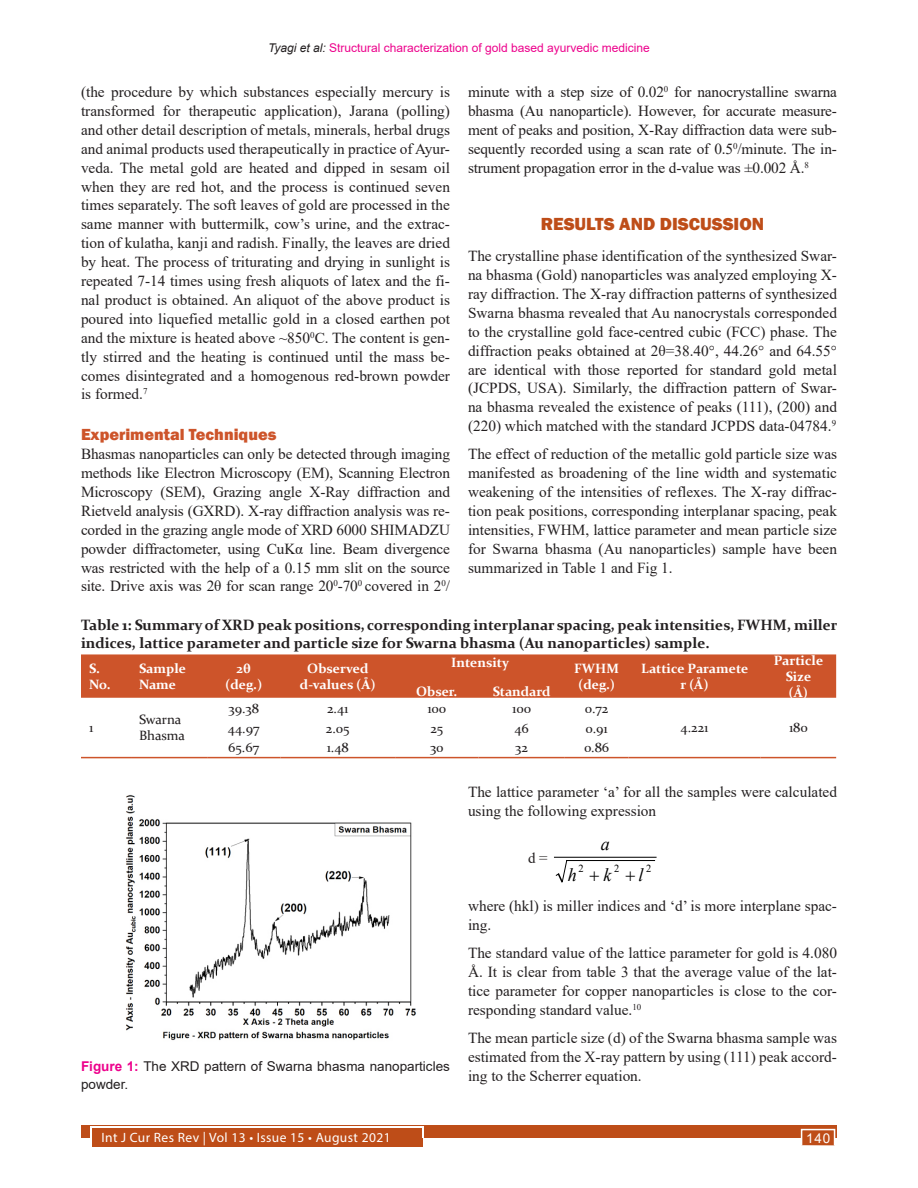
<style>
.page{position:relative;width:918px;height:1188px;background:#fff}
.page>*{position:absolute;margin:0;border:0;box-sizing:border-box;transform-origin:0 0}
.t1{font:italic 18.45px "Times New Roman";color:#000}
.Head_1{font:800 18px "Franklin Gothic";color:#be4d18}
.Head_2{font:800 16.5px "Franklin Gothic";color:#cd542a}
.Text{font:15.3px/18.9px "Times New Roman";color:#231f20;text-align:justify}
.Table_caption{font:700 15px/18px "Constantia";color:#231f20}
.equation{font:15px "Times New Roman";color:#231f20}
.Table_text{font:700 13.5px/16.2px "Constantia";color:#fff;text-align:center}
.Table_text-2{font:13.5px "Constantia";color:#231f20}
.Figure_caption{font:13.5px/18.9px "Arial";color:#231f20}
.t2{font:13.5px "Myriad Pro";letter-spacing:.03em;color:#fff}
.t3{font:13.5px "Arial";color:#fff}
.t4{font:12px "Arial";color:#ed028c}
.t5{font:10.8px "Times New Roman";color:#000}
.s1{font-style:italic;color:#231f20}
.s2{font-weight:700;color:#ed028c}
</style>
<div class="page">
<div style="left:81px;top:1125px;width:756px;height:13px;background:#be4d18"></div>
<div style="left:92px;top:1128px;width:331px;height:19px;background:#be4d18"></div>
<hr style="left:91px;top:1127px;width:332px;height:1px;background:#fff">
<div style="left:801px;top:1129px;width:34px;height:17px;background:#be4d18;border:2px solid #fff"></div>
<div style="left:81px;top:654px;width:755px;height:44px;background:#cd542a"></div>
<hr style="left:207px;top:757px;width:73px;height:1px;background:#cd542a">
<hr style="left:280px;top:757px;width:115px;height:1px;background:#cd542a">
<hr style="left:395px;top:757px;width:83px;height:1px;background:#cd542a">
<hr style="left:478px;top:757px;width:87px;height:1px;background:#cd542a">
<hr style="left:565px;top:757px;width:63px;height:1px;background:#cd542a">
<hr style="left:628px;top:757px;width:133px;height:1px;background:#cd542a">
<hr style="left:761px;top:757px;width:75px;height:1px;background:#cd542a">
<hr style="left:81px;top:757px;width:50px;height:1px;background:#cd542a">
<hr style="left:131px;top:757px;width:76px;height:1px;background:#cd542a">
<img style="left:126px;top:795px;width:290px;height:246px">
<svg style="left:555px;top:860px;width:13px;height:23px"></svg>
<hr style="left:567px;top:860px;width:88px;height:1px;background:#000">
<hr style="left:554px;top:857px;width:102px;height:1px;background:#000">
<p class="t4" style="left:268px;top:39px;width:383px"><span class="s1">Tyagi et al:</span> Structural characterization of gold based ayurvedic medicine</p>
<p class="Text" style="left:81px;top:82px;width:371px">(the procedure by which substances especially mercury is transformed for therapeutic application), Jarana (polling) and other detail description of metals, minerals, herbal drugs and animal products used therapeutically in practice of Ayur&shy;veda. The metal gold are heated and dipped in sesam oil when they are red hot, and the process is continued seven times separately. The soft leaves of gold are processed in the same manner with buttermilk, cow’s urine, and the extrac&shy;tion of kulatha, kanji and radish. Finally, the leaves are dried by heat. The process of triturating and drying in sunlight is repeated 7-14 times using fresh aliquots of latex and the fi&shy;nal product is obtained. An aliquot of the above product is poured into liquefied metallic gold in a closed earthen pot and the mixture is heated above ~850<sup>0</sup>C. The content is gen&shy;tly stirred and the heating is continued until the mass be&shy;comes disintegrated and a homogenous red-brown powder is formed.<sup>7</sup></p>
<p class="Head_2" style="left:81px;top:424px;width:197px">Experimental Techniques</p>
<p class="Text" style="left:81px;top:444px;width:371px">Bhasmas nanoparticles can only be detected through imaging methods like Electron Microscopy (EM), Scanning Electron Microscopy (SEM), Grazing angle X-Ray diffraction and Rietveld analysis (GXRD). X-ray diffraction analysis was re&shy;corded in the grazing angle mode of XRD 6000 SHIMADZU powder diffractometer, using CuKα line. Beam divergence was restricted with the help of a 0.15 mm slit on the source site. Drive axis was 2θ for scan range 20<sup>0</sup>-70<sup>0</sup> covered in 2<sup>0</sup>/</p>
<p class="Text" style="left:468px;top:82px;width:371px">minute with a step size of 0.02<sup>0</sup> for nanocrystalline swarna bhasma (Au nanoparticle). However, for accurate measure&shy;ment of peaks and position, X-Ray diffraction data were sub&shy;sequently recorded using a scan rate of 0.5<sup>0</sup>/minute. The in&shy;strument propagation error in the d-value was ±0.002 Å.<sup>8</sup></p>
<p class="Head_1" style="left:541px;top:213px;width:225px">RESULTS AND DISCUSSION</p>
<p class="Text" style="left:468px;top:246px;width:371px">The crystalline phase identification of the synthesized Swar&shy;na bhasma (Gold) nanoparticles was analyzed employing X&shy;ray diffraction. The X-ray diffraction patterns of synthesized Swarna bhasma revealed that Au nanocrystals corresponded to the crystalline gold face-centred cubic (FCC) phase. The diffraction peaks obtained at 2θ=38.40°, 44.26° and 64.55° are identical with those reported for standard gold metal (JCPDS, USA). Similarly, the diffraction pattern of Swar&shy;na bhasma revealed the existence of peaks (111), (200) and (220) which matched with the standard JCPDS data-04784.<sup>9</sup></p>
<p class="Text" style="left:468px;top:444px;width:371px">The effect of reduction of the metallic gold particle size was manifested as broadening of the line width and systematic weakening of the intensities of reflexes. The X-ray diffrac&shy;tion peak positions, corresponding interplanar spacing, peak intensities, FWHM, lattice parameter and mean particle size for Swarna bhasma (Au nanoparticles) sample have been summarized in Table 1 and Fig 1.</p>
<p class="Table_caption" style="left:81px;top:616px;width:758px">Table 1: Summary of XRD peak positions, corresponding interplanar spacing, peak intensities, FWHM, miller indices, lattice parameter and particle size for Swarna bhasma (Au nanoparticles) sample.</p>
<p class="Table_text" style="left:89px;top:660px;width:23px;text-align:left">S.<br>No.</p>
<p class="Table_text" style="left:139px;top:660px;width:48px">Sample</p>
<p class="Table_text" style="left:641px;top:660px;width:109px">Lattice Paramete r (Å)</p>
<p class="Table_text" style="left:774px;top:652px;width:51px">Particle<br>Size</p>
<p class="Table_text" style="left:451px;top:653px;width:59px">Intensity</p>
<p class="Table_text" style="left:574px;top:660px;width:46px">FWHM</p>
<p class="Table_text" style="left:578px;top:676px;width:38px">(deg.)</p>
<p class="Table_text" style="left:307px;top:660px;width:63px">Observed</p>
<p class="Table_text" style="left:300px;top:676px;width:77px">d-values (Å)</p>
<p class="Table_text" style="left:237px;top:660px;width:16px">2θ</p>
<p class="Table_text" style="left:225px;top:676px;width:38px">(deg.)</p>
<p class="Table_text" style="left:139px;top:676px;width:39px">Name</p>
<p class="Table_text" style="left:416px;top:683px;width:43px">Obser.</p>
<p class="Table_text" style="left:493px;top:683px;width:59px">Standard</p>
<p class="Table_text" style="left:789px;top:684px;width:21px">(Å)</p>
<p class="Table_text-2" style="left:89px;top:719px;width:6px">1</p>
<p class="Table_text-2" style="left:139px;top:711px;width:44px">Swarna</p>
<p class="Table_text-2" style="left:139px;top:727px;width:48px">Bhasma</p>
<p class="Table_text-2" style="left:229px;top:699px;width:32px">39.38</p>
<p class="Table_text-2" style="left:327px;top:699px;width:23px">2.41</p>
<p class="Table_text-2" style="left:427px;top:699px;width:20px">100</p>
<p class="Table_text-2" style="left:512px;top:699px;width:20px">100</p>
<p class="Table_text-2" style="left:585px;top:699px;width:25px">0.72</p>
<p class="Table_text-2" style="left:228px;top:719px;width:33px">44.97</p>
<p class="Table_text-2" style="left:326px;top:719px;width:25px">2.05</p>
<p class="Table_text-2" style="left:430px;top:719px;width:14px">25</p>
<p class="Table_text-2" style="left:514px;top:719px;width:16px">46</p>
<p class="Table_text-2" style="left:585px;top:719px;width:24px">0.91</p>
<p class="Table_text-2" style="left:681px;top:719px;width:29px">4.221</p>
<p class="Table_text-2" style="left:789px;top:719px;width:20px">180</p>
<p class="Table_text-2" style="left:228px;top:739px;width:32px">65.67</p>
<p class="Table_text-2" style="left:327px;top:739px;width:24px">1.48</p>
<p class="Table_text-2" style="left:430px;top:739px;width:15px">30</p>
<p class="Table_text-2" style="left:515px;top:739px;width:14px">32</p>
<p class="Table_text-2" style="left:584px;top:739px;width:27px">0.86</p>
<p class="Text" style="left:468px;top:782px;width:371px">The lattice parameter ‘a’ for all the samples were calculated using the following expression</p>
<p class="equation" style="left:528px;top:847px;width:21px">d =</p>
<p class="t5" style="left:578px;top:861px;width:7px">2</p>
<p class="t5" style="left:614px;top:861px;width:7px">2</p>
<p class="t5" style="left:646px;top:861px;width:7px">2</p>
<p class="t1" style="left:601px;top:831px;width:10px">a</p>
<p class="t1" style="left:568px;top:862px;width:10px">h</p>
<p class="t1" style="left:603px;top:862px;width:9px">k</p>
<p class="t1" style="left:639px;top:862px;width:7px">l</p>
<p class="Figure_caption" style="left:81px;top:1056px;width:370px"><span class="s2">Figure 1:</span> The XRD pattern of Swarna bhasma nanoparticles powder.</p>
<p class="Text" style="left:468px;top:896px;width:370px">where (hkl) is miller indices and ‘d’ is more interplane spac&shy;ing.</p>
<p class="Text" style="left:468px;top:943px;width:370px">The standard value of the lattice parameter for gold is 4.080<br>Å. It is clear from table 3 that the average value of the lat&shy;tice parameter for copper nanoparticles is close to the cor&shy;responding standard value.<sup>10</sup></p>
<p class="Text" style="left:468px;top:1028px;width:371px">The mean particle size (d) of the Swarna bhasma sample was estimated from the X-ray pattern by using (111) peak accord&shy;ing to the Scherrer equation.</p>
<p class="t2" style="left:101px;top:1129px;width:291px">Int J Cur Res Rev | Vol 13 • Issue 15 • August 2021</p>
<p class="t3" style="left:806px;top:1129px;width:26px">140</p>
</div>
